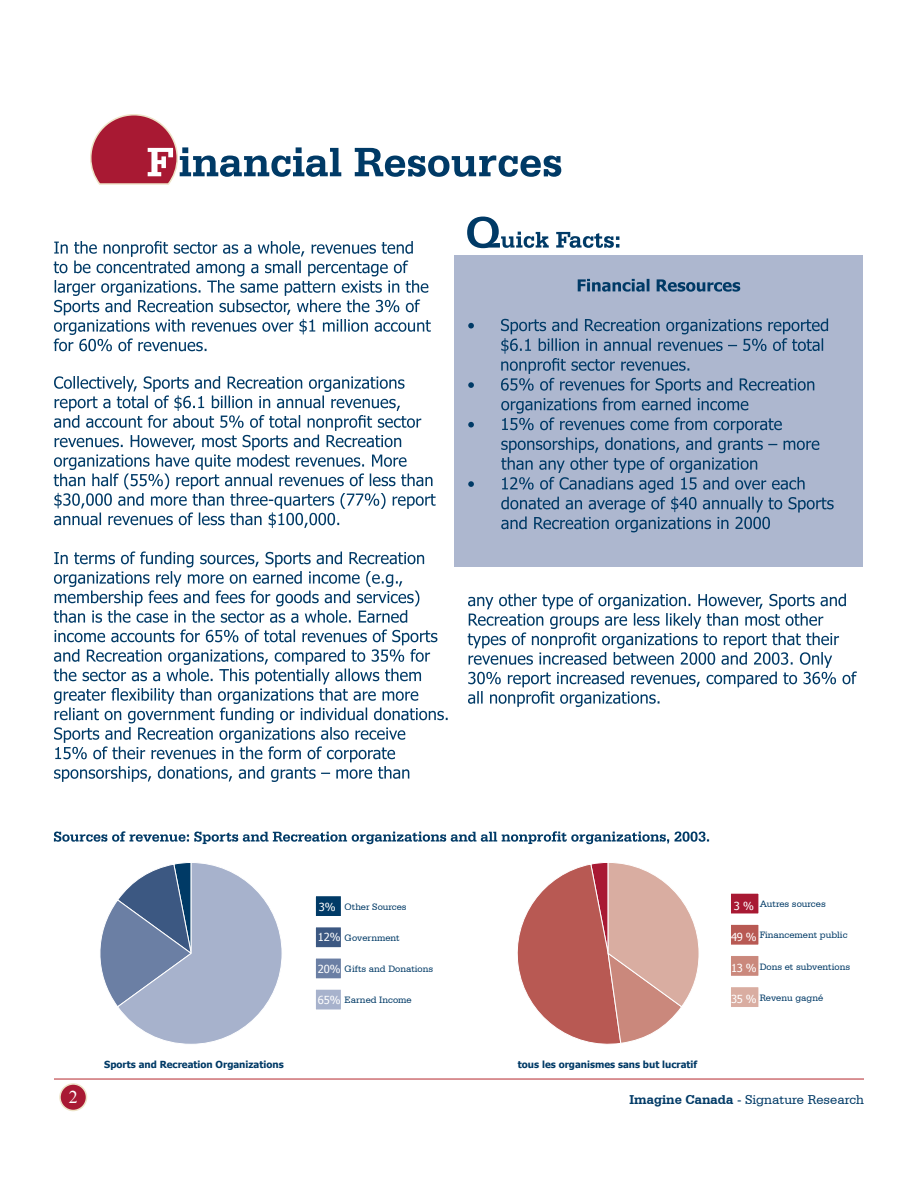
<style>
.page{position:relative;width:918px;height:1188px;background:#fff}
.page>*{position:absolute;margin:0;border:0;box-sizing:border-box;transform-origin:0 0}
.t1{font:18px "Times New Roman";color:#fff}
.t2{font:13.5px "Serifa BT";color:#003a66}
.t3{font:11.1px "Tahoma";letter-spacing:-.015em;color:#fff}
.t4{font:9.75px "Serifa BT";color:#003a66}
.t5{font:700 9.75px "Tahoma";color:#003a66}
.s1{font-weight:700}
</style>
<div class="page">
<div style="left:60px;top:1084px;width:26px;height:26px;background:#a81933;border-radius:50%"></div>
<div style="left:59px;top:1083px;width:28px;height:28px;border:2px solid #ede4c8;border-radius:50%"></div>
<hr style="left:54px;top:1079px;width:810px;height:1px;background:#b4282e">
<div style="left:455px;top:215px;width:408px;height:352px;background:#adb7cf"></div>
<svg style="left:578px;top:279px;width:162px;height:13px"></svg>
<svg style="left:468px;top:318px;width:366px;height:214px"></svg>
<div style="left:450px;top:212px;width:465px;height:42px;background:#fff"></div>
<svg style="left:467px;top:217px;width:152px;height:31px"></svg>
<div style="left:315px;top:896px;width:26px;height:21px;background:#003a66"></div>
<div style="left:315px;top:895px;width:27px;height:22px;border:1px solid #fff"></div>
<div style="left:315px;top:927px;width:26px;height:21px;background:#3c5882"></div>
<div style="left:315px;top:926px;width:27px;height:22px;border:1px solid #fff"></div>
<div style="left:315px;top:958px;width:26px;height:21px;background:#6b7fa4"></div>
<div style="left:315px;top:958px;width:27px;height:21px;border:1px solid #fff"></div>
<div style="left:315px;top:989px;width:26px;height:21px;background:#a7b2cc"></div>
<div style="left:315px;top:989px;width:27px;height:21px;border:1px solid #fff"></div>
<svg style="left:100px;top:862px;width:182px;height:182px"></svg>
<svg style="left:517px;top:862px;width:182px;height:183px"></svg>
<div style="left:730px;top:893px;width:29px;height:21px;background:#a81933"></div>
<div style="left:730px;top:924px;width:29px;height:21px;background:#b85953"></div>
<div style="left:730px;top:924px;width:29px;height:22px;border:1px solid #fff"></div>
<div style="left:730px;top:956px;width:29px;height:20px;background:#ca887c"></div>
<div style="left:730px;top:955px;width:29px;height:22px;border:1px solid #fff"></div>
<div style="left:730px;top:987px;width:29px;height:20px;background:#d9ada1"></div>
<div style="left:730px;top:986px;width:29px;height:22px;border:1px solid #fff"></div>
<svg style="left:54px;top:241px;width:377px;height:110px"></svg>
<svg style="left:54px;top:376px;width:382px;height:152px"></svg>
<svg style="left:54px;top:551px;width:370px;height:72px"></svg>
<svg style="left:54px;top:629px;width:394px;height:153px"></svg>
<svg style="left:468px;top:593px;width:389px;height:114px"></svg>
<svg style="left:90px;top:114px;width:471px;height:71px"></svg>
<svg style="left:54px;top:831px;width:655px;height:13px"></svg>
<p class="t1" style="left:69px;top:1085px;width:10px">2</p>
<p class="t5" style="left:104px;top:1058px;width:181px">Sports and Recreation Organizations</p>
<p class="t3" style="left:319px;top:900px;width:18px">3%</p>
<p class="t3" style="left:318px;top:930px;width:24px">12%</p>
<p class="t3" style="left:318px;top:962px;width:24px">20%</p>
<p class="t3" style="left:318px;top:993px;width:24px">65%</p>
<p class="t4" style="left:345px;top:901px;width:64px">Other Sources</p>
<p class="t4" style="left:345px;top:932px;width:57px">Government</p>
<p class="t4" style="left:345px;top:963px;width:90px">Gifts and Donations</p>
<p class="t4" style="left:345px;top:994px;width:69px">Earned Income</p>
<p class="t5" style="left:518px;top:1057px;width:181px">tous les organismes sans but lucratif</p>
<p class="t4" style="left:760px;top:898px;width:68px">Autres sources</p>
<p class="t4" style="left:760px;top:929px;width:89px">Financement public</p>
<p class="t4" style="left:760px;top:961px;width:92px">Dons et subventions</p>
<p class="t4" style="left:760px;top:992px;width:65px">Revenu gagné</p>
<p class="t3" style="left:734px;top:899px;width:22px">3 %</p>
<p class="t3" style="left:731px;top:930px;width:27px">49 %</p>
<p class="t3" style="left:731px;top:960px;width:27px">13 %</p>
<p class="t3" style="left:731px;top:992px;width:27px">35 %</p>
<p class="t2" style="left:630px;top:1092px;width:236px"><span class="s1">Imagine Canada</span> - Signature Research</p>
</div>
